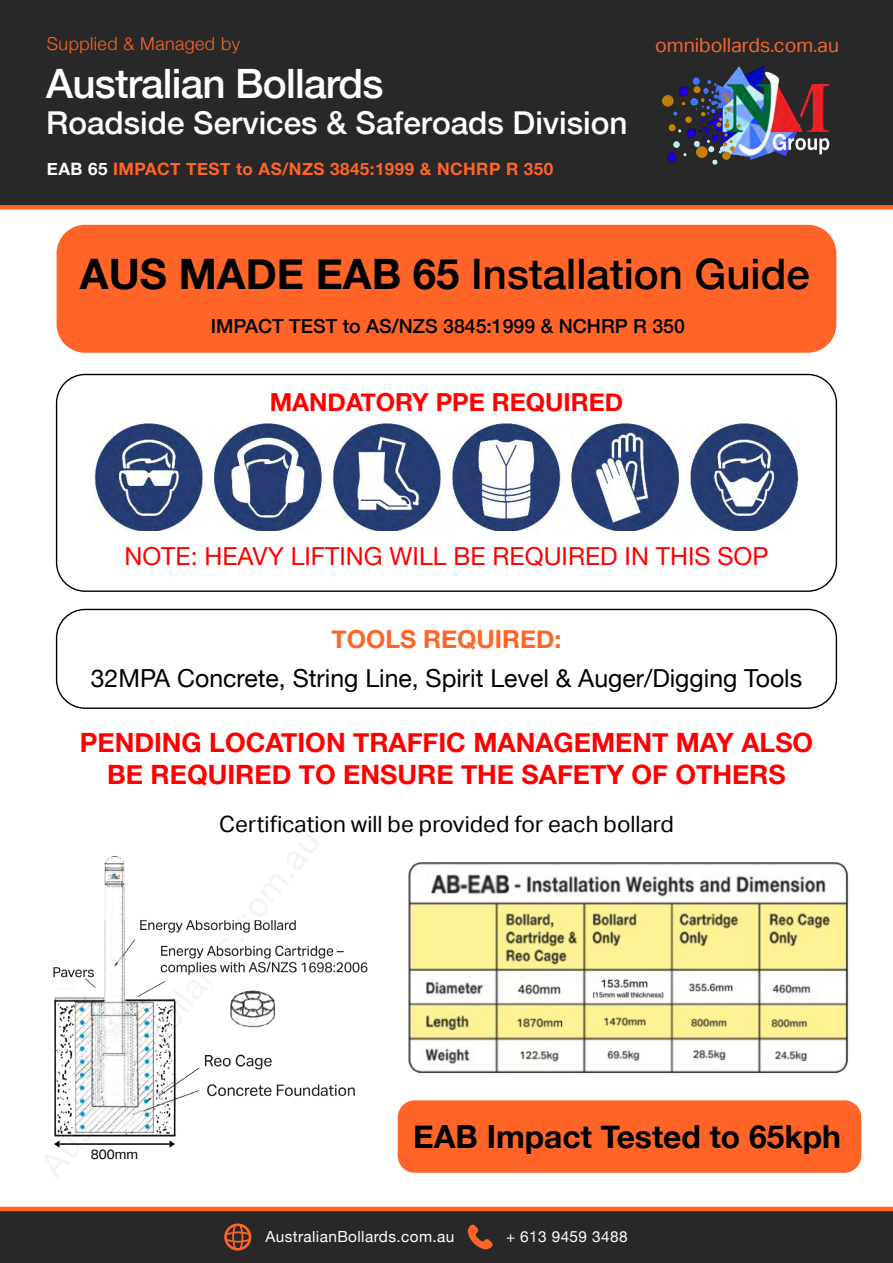
<style>
.page{position:relative;width:893px;height:1263px;background:#fff}
.page>*{position:absolute;margin:0;border:0;box-sizing:border-box;transform-origin:0 0}
.t1{font:500 42px "Helvetica Neue";color:#000}
.t2{font:500 40.5px "Helvetica Neue";letter-spacing:-.02em;color:#fff}
.t3{font:700 31.8px "Helvetica Neue";color:#000}
.t4{font:500 31.5px "Helvetica Neue";color:#fff}
.t5{font:700 26.55px/32px "Helvetica Neue";color:#f00;text-align:center}
.t6{font:24.9px "Helvetica Neue";color:#000}
.t7{font:24.9px "Helvetica Neue";color:#f00}
.t8{font:700 24.9px "Helvetica Neue";color:#f00}
.t9{font:700 24.9px "Helvetica Neue";color:#ff6528}
.t10{font:22.5px "Aktiv Grotesk";color:#000}
.t11{font:21px "Aktiv Grotesk";color:#f26730}
.t12{font:500 19.5px "Helvetica Neue";color:#000}
.t13{font:19.5px "Aktiv Grotesk";color:#f26730}
.t14{font:300 17.85px "Helvetica Neue";letter-spacing:.025em;color:#ff6528}
.t15{font:700 17.1px "Helvetica Neue";letter-spacing:.025em;color:#ff6528}
.t16{font:15.45px "Helvetica Neue";letter-spacing:.025em;color:#fff}
.t17{font:13.5px "Aktiv Grotesk";color:#000}
.s1{color:#fff}
.s2{font-weight:700}
</style>
<div class="page">
<div style="left:0;top:0;width:893px;height:206px;background:#292829"></div>
<div style="left:57px;top:225px;width:779px;height:128px;background:#ff6528;border-radius:29px"></div>
<div style="left:398px;top:1100px;width:463px;height:73px;background:#ff6528;border-radius:17px"></div>
<img style="left:95px;top:423px;width:703px;height:108px">
<div style="left:56px;top:374px;width:781px;height:218px;border:1px solid #000;border-radius:29px"></div>
<div style="left:56px;top:609px;width:781px;height:100px;border:1px solid #000;border-radius:29px"></div>
<img style="left:662px;top:66px;width:168px;height:99px">
<div style="left:0;top:205px;width:893px;height:5px;background:#ff6528"></div>
<div style="left:0;top:1209px;width:893px;height:54px;background:#292829"></div>
<svg style="left:224px;top:1223px;width:27px;height:27px"></svg>
<svg style="left:468px;top:1224px;width:25px;height:25px"></svg>
<hr style="left:0;top:1207px;width:893px;height:4px;background:#ff6528">
<img style="left:53px;top:856px;width:315px;height:292px">
<img style="left:408px;top:862px;width:441px;height:212px">
<hr style="left:60px;top:1143px;width:110px;height:2px;background:#000">
<svg style="left:170px;top:1140px;width:5px;height:8px"></svg>
<svg style="left:54px;top:1140px;width:6px;height:8px"></svg>
<p class="t14" style="left:47px;top:30px;width:195px">Supplied &amp; Managed by</p>
<h2 class="t2" style="left:46px;top:51px;width:339px">Australian Bollards</h2>
<p class="t4" style="left:46px;top:98px;width:583px">Roadside Services &amp; Saferoads Division</p>
<p class="t15" style="left:47px;top:155px;width:508px"><span class="s1">EAB 65</span> IMPACT TEST to AS/NZS 3845:1999 &amp; NCHRP R 350</p>
<p class="t11" style="left:641px;top:34px;width:199px">omnibollards.com.au</p>
<p class="t13" style="left:655px;top:34px;width:185px">omnibollards.com.au</p>
<h1 class="t1" style="left:80px;top:240px;width:731px"><span class="s2">AUS MADE EAB 65</span> Installation Guide</h1>
<p class="t12" style="left:211px;top:310px;width:475px">IMPACT TEST to AS/NZS 3845:1999 &amp; NCHRP R 350</p>
<p class="t8" style="left:270px;top:382px;width:355px">MANDATORY PPE REQUIRED</p>
<p class="t7" style="left:124px;top:538px;width:645px">NOTE: HEAVY LIFTING WILL BE REQUIRED IN THIS SOP</p>
<p class="t9" style="left:332px;top:619px;width:231px">TOOLS REQUIRED:</p>
<p class="t6" style="left:91px;top:660px;width:713px">32MPA Concrete, String Line, Spirit Level &amp; Auger/Digging Tools</p>
<p class="t5" style="left:80px;top:727px;width:735px">PENDING LOCATION TRAFFIC MANAGEMENT MAY ALSO<br>BE REQUIRED TO ENSURE THE SAFETY OF OTHERS</p>
<p class="t10" style="left:219px;top:811px;width:456px">Certification will be provided for each bollard</p>
<p class="t17" style="left:91px;top:1146px;width:49px">800mm</p>
<p class="t3" style="left:413px;top:1112px;width:429px">EAB Impact Tested to 65kph</p>
<p class="t16" style="left:265px;top:1225px;width:190px">AustralianBollards.com.au</p>
<p class="t16" style="left:506px;top:1225px;width:123px">+ 613 9459 3488</p>
</div>
